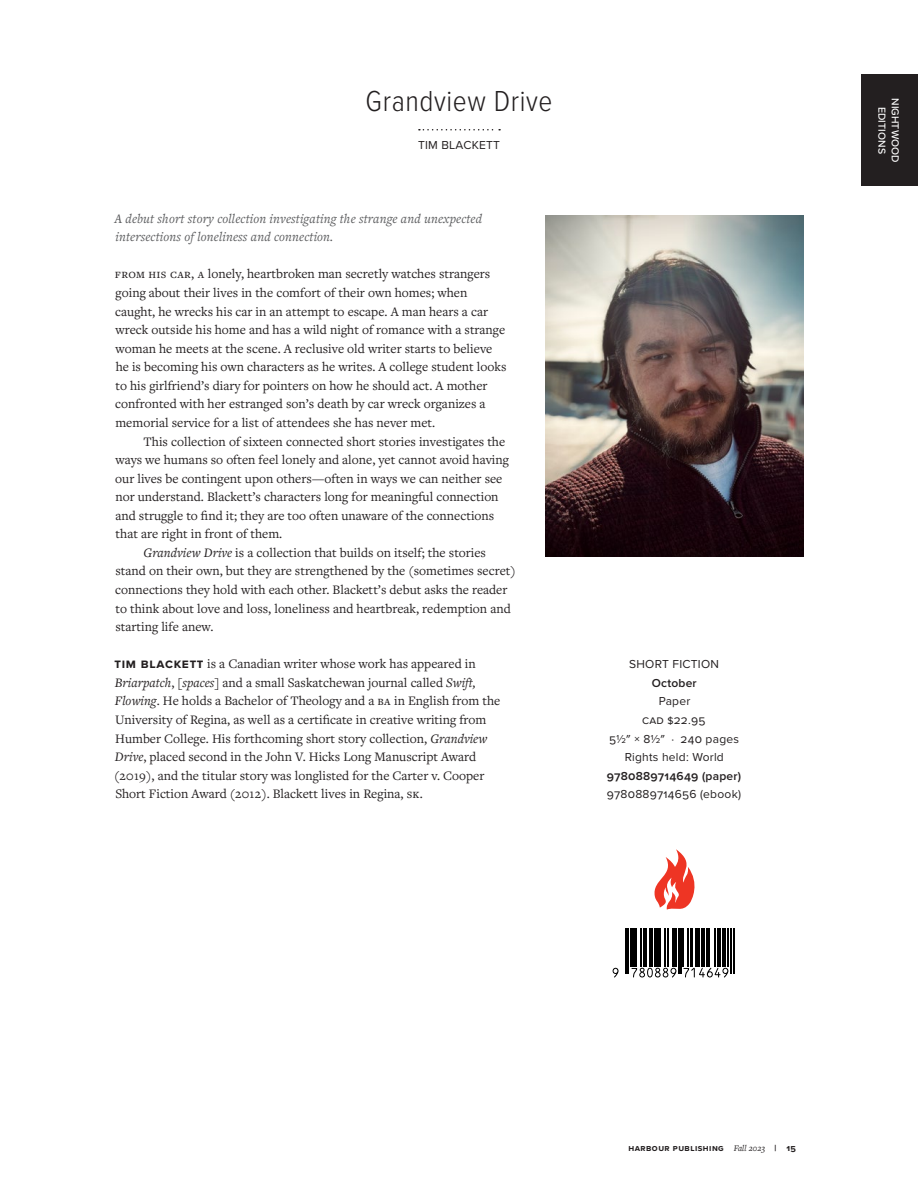
<style>
.page{position:relative;width:918px;height:1188px;background:#fff}
.page>*{position:absolute;margin:0;border:0;box-sizing:border-box;transform-origin:0 0}
.t1{font:300 30px "Proxima Nova Cond";letter-spacing:.02em;color:#231f20}
.t2{font:13.5px/18.6px "Freight Text Pro";color:#231f20}
.t3{font:italic 13.5px/18.6px "Freight Text Pro";letter-spacing:.01em;color:#58595b}
.t4{font:12px/18.6px "Proxima Nova";letter-spacing:.02em;color:#231f20;text-align:center}
.t5{font:600 12px "Proxima Nova";letter-spacing:.02em;color:#231f20}
.t6{font:500 10.5px "Proxima Nova";letter-spacing:.01em;color:#fff}
.t7{font:700 9px "Proxima Nova";letter-spacing:.05em;color:#231f20}
.s1{font-style:italic}
.s2{font-family:"Proxima Nova";font-weight:700}
.s3{font-family:"Freight Text Pro";font-weight:400;font-style:italic}
</style>
<div class="page">
<svg style="left:654px;top:849px;width:41px;height:61px"></svg>
<div style="left:861px;top:74px;width:57px;height:112px;background:#231f20"></div>
<svg style="left:612px;top:928px;width:123px;height:50px"></svg>
<hr style="left:625px;top:928px;width:1px;height:45px;background:#000">
<hr style="left:627px;top:928px;width:2px;height:45px;background:#000">
<hr style="left:630px;top:928px;width:3px;height:39px;background:#000">
<hr style="left:634px;top:928px;width:3px;height:39px;background:#000">
<hr style="left:640px;top:928px;width:1px;height:39px;background:#000">
<hr style="left:644px;top:928px;width:1px;height:39px;background:#000">
<hr style="left:646px;top:928px;width:1px;height:39px;background:#000">
<hr style="left:649px;top:928px;width:4px;height:39px;background:#000">
<hr style="left:654px;top:928px;width:2px;height:39px;background:#000">
<hr style="left:657px;top:928px;width:4px;height:39px;background:#000">
<hr style="left:664px;top:928px;width:1px;height:39px;background:#000">
<hr style="left:668px;top:928px;width:1px;height:39px;background:#000">
<hr style="left:672px;top:928px;width:1px;height:39px;background:#000">
<hr style="left:675px;top:928px;width:2px;height:39px;background:#000">
<hr style="left:678px;top:928px;width:1px;height:45px;background:#000">
<hr style="left:680px;top:928px;width:1px;height:45px;background:#000">
<hr style="left:683px;top:928px;width:1px;height:39px;background:#000">
<hr style="left:687px;top:928px;width:1px;height:39px;background:#000">
<hr style="left:691px;top:928px;width:2px;height:39px;background:#000">
<hr style="left:695px;top:928px;width:2px;height:39px;background:#000">
<hr style="left:699px;top:928px;width:1px;height:39px;background:#000">
<hr style="left:701px;top:928px;width:3px;height:39px;background:#000">
<hr style="left:707px;top:928px;width:1px;height:39px;background:#000">
<hr style="left:709px;top:928px;width:1px;height:39px;background:#000">
<hr style="left:715px;top:928px;width:1px;height:39px;background:#000">
<hr style="left:717px;top:928px;width:3px;height:39px;background:#000">
<hr style="left:723px;top:928px;width:3px;height:39px;background:#000">
<hr style="left:727px;top:928px;width:1px;height:39px;background:#000">
<hr style="left:731px;top:928px;width:1px;height:45px;background:#000">
<hr style="left:733px;top:928px;width:1px;height:45px;background:#000">
<svg style="left:613px;top:968px;width:6px;height:9px"></svg>
<svg style="left:632px;top:968px;width:44px;height:9px"></svg>
<svg style="left:683px;top:968px;width:45px;height:9px"></svg>
<img style="left:545px;top:215px;width:258px;height:342px">
<svg style="left:419px;top:129px;width:81px;height:2px"></svg>
<h1 class="t1" style="left:366px;top:79px;width:188px">Grandview Drive</h1>
<p class="t4" style="left:418px;top:135px;width:84px">TIM BLACKETT</p>
<p class="t3" style="left:114px;top:209px;width:369px">A debut short story collection investigating the strange and unexpected intersections of loneliness and connection.</p>
<p class="t2" style="left:115px;top:264px;width:393px">From his car, a lonely, heartbroken man secretly watches strangers going about their lives in the comfort of their own homes; when caught, he wrecks his car in an attempt to escape. A man hears a car wreck outside his home and has a wild night of romance with a strange woman he meets at the scene. A reclusive old writer starts to believe he is becoming his own characters as he writes. A college student looks to his girlfriend’s diary for pointers on how he should act. A mother confronted with her estranged son’s death by car wreck organizes a memorial service for a list of attendees she has never met.</p>
<p class="t2" style="left:144px;top:431px;width:363px">This collection of sixteen connected short stories investigates the</p>
<p class="t2" style="left:115px;top:450px;width:395px">ways we humans so often feel lonely and alone, yet cannot avoid having</p>
<p class="t2" style="left:115px;top:469px;width:389px">our lives be contingent upon others—often in ways we can neither see</p>
<p class="t2" style="left:115px;top:487px;width:385px">nor understand. Blackett’s characters long for meaningful connection</p>
<p class="t2" style="left:115px;top:506px;width:380px">and struggle to find it; they are too often unaware of the connections</p>
<p class="t2" style="left:116px;top:524px;width:168px">that are right in front of them.</p>
<p class="t2" style="left:144px;top:543px;width:344px"><span class="s1">Grandview Drive</span> is a collection that builds on itself; the stories</p>
<p class="t2" style="left:115px;top:561px;width:402px">stand on their own, but they are strengthened by the (sometimes secret)</p>
<p class="t2" style="left:115px;top:580px;width:394px">connections they hold with each other. Blackett’s debut asks the reader</p>
<p class="t2" style="left:116px;top:598px;width:397px">to think about love and loss, loneliness and heartbreak, redemption and</p>
<p class="t2" style="left:115px;top:617px;width:99px">starting life anew.</p>
<p class="t2" style="left:114px;top:654px;width:388px"><span class="s2">Tim Blackett</span> is a Canadian writer whose work has appeared in <span class="s1">Briarpatch</span>, <span class="s1">[spaces]</span> and a small Saskatchewan journal called <span class="s1">Swift, Flowing</span>. He holds a Bachelor of Theology and a BA in English from the University of Regina, as well as a certificate in creative writing from Humber College. His forthcoming short story collection, <span class="s1">Grandview Drive</span>, placed second in the John V. Hicks Long Manuscript Award (2019), and the titular story was longlisted for the Carter v. Cooper Short Fiction Award (2012). Blackett lives in Regina, SK .</p>
<p class="t4" style="left:629px;top:654px;width:91px">SHORT FICTION</p>
<p class="t5" style="left:652px;top:674px;width:47px">October</p>
<p class="t4" style="left:609px;top:692px;width:131px">Paper<br>CAD $22.95<br>5½″ × 8½″ · 240 pages<br>Rights held: World</p>
<p class="t5" style="left:607px;top:767px;width:136px">9780889714649 (paper)</p>
<p class="t4" style="left:607px;top:784px;width:136px">9780889714656 (ebook)</p>
<p class="t6" style="left:903px;top:98px;width:66px;rotate:90deg">NIGHTWOOD</p>
<p class="t6" style="left:890px;top:107px;width:49px;rotate:90deg">EDITIONS</p>
<p class="t7" style="left:629px;top:1141px;width:169px">Harbour Publishing <span class="s3">Fall 2023</span> | 15</p>
</div>
